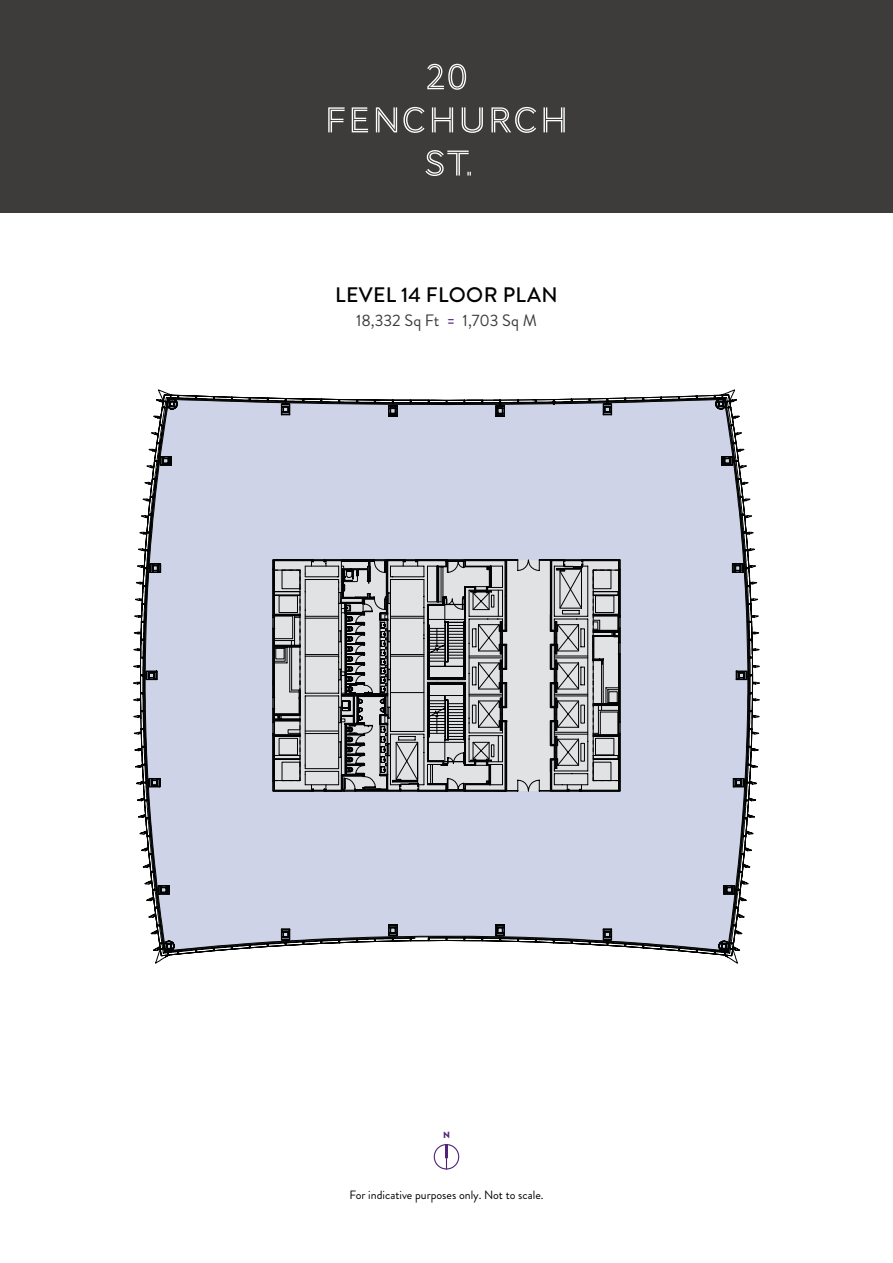
<style>
.page{position:relative;width:893px;height:1263px;background:#fff}
.page>*{position:absolute;margin:0;border:0;box-sizing:border-box;transform-origin:0 0}
.t1{font:500 21px "Brandon Grotesque";letter-spacing:.02em;color:#000}
.t2{font:16.5px "Brandon Grotesque";color:#3d3c3b}
.t3{font:12px "Brandon Grotesque";color:#000}
.t4{font:900 9px "Brandon Grotesque";color:#51247a}
.s1{color:#51247a}
</style>
<div class="page">
<div style="left:0;top:0;width:893px;height:213px;background:#3d3c3b"></div>
<svg style="left:328px;top:64px;width:237px;height:112px"></svg>
<div style="left:434px;top:1144px;width:25px;height:25px;border:1px solid #51247a;border-radius:50%"></div>
<hr style="left:445px;top:1144px;width:3px;height:14px;background:#51247a">
<svg style="left:133px;top:389px;width:605px;height:575px"></svg>
<svg style="left:728px;top:482px;width:32px;height:473px"></svg>
<svg style="left:145px;top:397px;width:603px;height:556px;background:#c1c5d6"></svg>
<div style="left:275px;top:398px;width:455px;height:555px;background:#cfd3e7"></div>
<svg style="left:272px;top:560px;width:349px;height:230px;background:#a7a9aa"></svg>
<h1 class="t1" style="left:335px;top:280px;width:224px">LEVEL 14 FLOOR PLAN</h1>
<h2 class="t2" style="left:356px;top:309px;width:182px">18,332 Sq Ft <span class="s1">=</span> 1,703 Sq M</h2>
<p class="t4" style="left:443px;top:1128px;width:8px">N</p>
<p class="t3" style="left:349px;top:1187px;width:196px">For indicative purposes only. Not to scale.</p>
</div>
